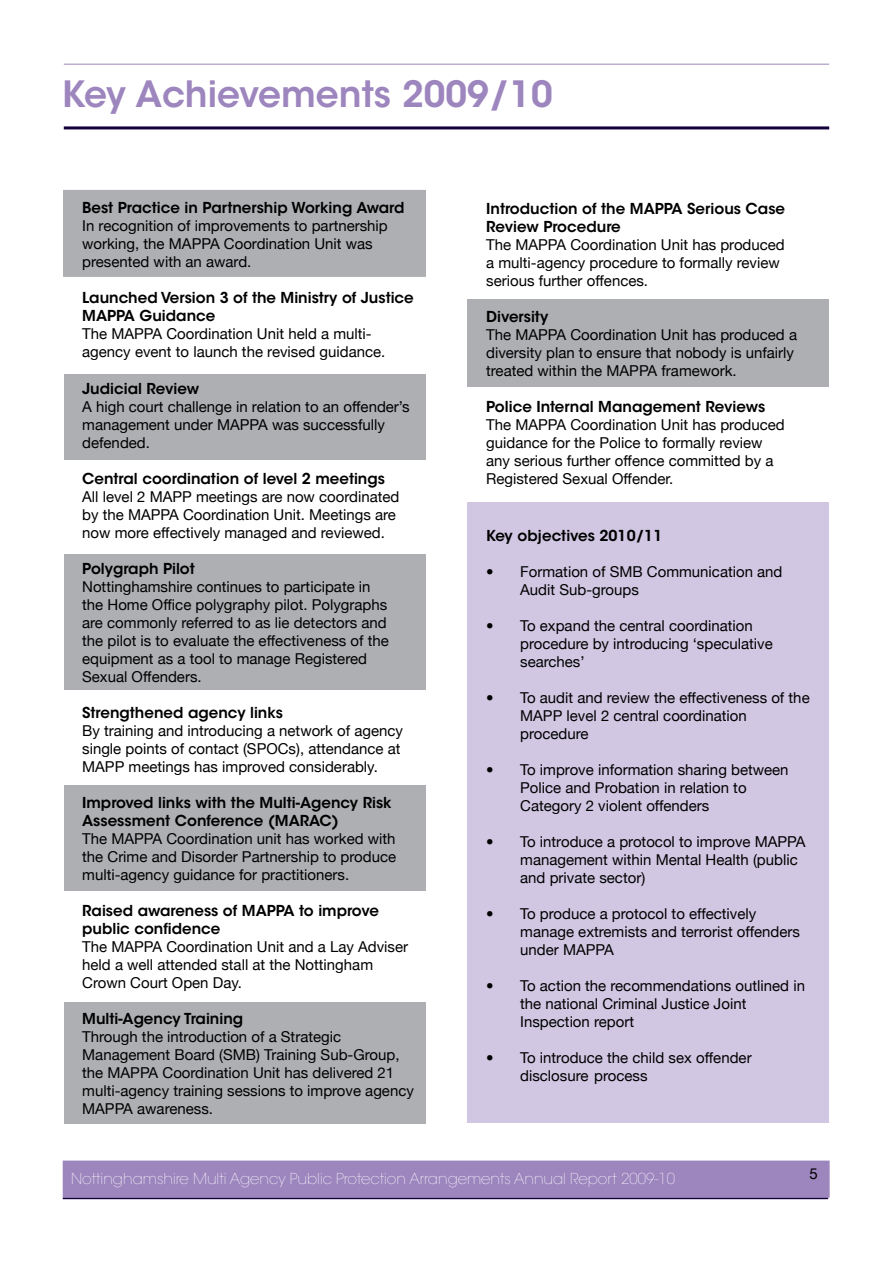
<style>
.page{position:relative;width:893px;height:1263px;background:#fff}
.page>*{position:absolute;margin:0;border:0;box-sizing:border-box;transform-origin:0 0}
.t1{font:600 36px "ITC Avant Garde Std";color:#9d85be}
.t2{font:15px/18px "Helvetica Neue";color:#000}
.t3{font:600 15px/18px "ITC Avant Garde Std";color:#000}
.t4{font:200 15px "ITC Avant Garde Std";color:#fff}
</style>
<div class="page">
<div style="left:468px;top:503px;width:361px;height:620px;background:#d1c7e3"></div>
<div style="left:468px;top:300px;width:361px;height:87px;background:#adafb2"></div>
<div style="left:64px;top:1002px;width:361px;height:122px;background:#adafb2"></div>
<div style="left:64px;top:786px;width:361px;height:105px;background:#adafb2"></div>
<div style="left:64px;top:554px;width:361px;height:136px;background:#adafb2"></div>
<div style="left:64px;top:374px;width:361px;height:86px;background:#adafb2"></div>
<div style="left:63px;top:190px;width:363px;height:87px;background:#adafb2"></div>
<div style="left:63px;top:1160px;width:767px;height:38px;background:#9d85be;border:2px solid #9d85be"></div>
<hr style="left:63px;top:1198px;width:765px;height:1px;background:#13003c">
<hr style="left:64px;top:64px;width:765px;height:1px;background:#9d85be">
<hr style="left:64px;top:126px;width:765px;height:3px;background:#13003c">
<h1 class="t1" style="left:62px;top:71px;width:492px">Key Achievements 2009/10</h1>
<p class="t3" style="left:82px;top:199px;width:324px">Best Practice in Partnership Working Award</p>
<p class="t2" style="left:82px;top:217px;width:307px">In recognition of improvements to partnership working, the MAPPA Coordination Unit was presented with an award.</p>
<p class="t3" style="left:82px;top:289px;width:333px">Launched Version 3 of the Ministry of Justice<br>MAPPA Guidance</p>
<p class="t2" style="left:82px;top:325px;width:305px">The MAPPA Coordination Unit held a multi&shy;agency event to launch the revised guidance.</p>
<p class="t3" style="left:82px;top:379px;width:118px">Judicial Review</p>
<p class="t2" style="left:82px;top:397px;width:329px">A high court challenge in relation to an offender’s management under MAPPA was successfully defended.</p>
<p class="t3" style="left:82px;top:469px;width:304px">Central coordination of level 2 meetings</p>
<p class="t2" style="left:82px;top:487px;width:319px">All level 2 MAPP meetings are now coordinated by the MAPPA Coordination Unit. Meetings are now more effectively managed and reviewed.</p>
<p class="t3" style="left:82px;top:559px;width:114px">Polygraph Pilot</p>
<p class="t2" style="left:82px;top:577px;width:308px">Nottinghamshire continues to participate in the Home Office polygraphy pilot. Polygraphs are commonly referred to as lie detectors and the pilot is to evaluate the effectiveness of the equipment as a tool to manage Registered Sexual Offenders.</p>
<p class="t3" style="left:82px;top:703px;width:202px">Strengthened agency links</p>
<p class="t2" style="left:82px;top:721px;width:322px">By training and introducing a network of agency single points of contact (SPOCs), attendance at<br>MAPP meetings has improved considerably.</p>
<p class="t3" style="left:82px;top:793px;width:311px">Improved links with the Multi-Agency Risk<br>Assessment Conference (MARAC)</p>
<p class="t2" style="left:82px;top:829px;width:315px;text-align:justify">The MAPPA Coordination unit has worked with the Crime and Disorder Partnership to produce multi-agency guidance for practitioners.</p>
<p class="t3" style="left:82px;top:901px;width:298px">Raised awareness of MAPPA to improve public confidence</p>
<p class="t2" style="left:82px;top:937px;width:327px">The MAPPA Coordination Unit and a Lay Adviser held a well attended stall at the Nottingham<br>Crown Court Open Day.</p>
<p class="t3" style="left:82px;top:1009px;width:162px">Multi-Agency Training</p>
<p class="t2" style="left:82px;top:1027px;width:333px">Through the introduction of a Strategic Management Board (SMB) Training Sub-Group, the MAPPA Coordination Unit has delivered 21 multi-agency training sessions to improve agency MAPPA awareness.</p>
<p class="t3" style="left:486px;top:200px;width:300px">Introduction of the MAPPA Serious Case<br>Review Procedure</p>
<p class="t2" style="left:486px;top:236px;width:300px">The MAPPA Coordination Unit has produced a multi-agency procedure to formally review serious further offences.</p>
<p class="t3" style="left:486px;top:308px;width:64px">Diversity</p>
<p class="t2" style="left:486px;top:326px;width:312px">The MAPPA Coordination Unit has produced a diversity plan to ensure that nobody is unfairly treated within the MAPPA framework.</p>
<p class="t3" style="left:486px;top:398px;width:281px">Police Internal Management Reviews</p>
<p class="t2" style="left:486px;top:416px;width:300px">The MAPPA Coordination Unit has produced guidance for the Police to formally review any serious further offence committed by a Registered Sexual Offender.</p>
<p class="t3" style="left:486px;top:527px;width:178px">Key objectives 2010/11</p>
<p class="t2" style="left:520px;top:563px;width:264px;text-indent:-34px">• Formation of SMB Communication and<br>Audit Sub-groups</p>
<p class="t2" style="left:520px;top:617px;width:254px;text-indent:-34px">• To expand the central coordination procedure by introducing ‘speculative searches’</p>
<p class="t2" style="left:520px;top:689px;width:291px;text-indent:-34px">• To audit and review the effectiveness of the<br>MAPP level 2 central coordination procedure</p>
<p class="t2" style="left:520px;top:761px;width:270px;text-indent:-34px">• To improve information sharing between<br>Police and Probation in relation to<br>Category 2 violent offenders</p>
<p class="t2" style="left:520px;top:833px;width:287px;text-indent:-34px">• To introduce a protocol to improve MAPPA management within Mental Health (public and private sector)</p>
<p class="t2" style="left:520px;top:905px;width:281px;text-indent:-34px">• To produce a protocol to effectively manage extremists and terrorist offenders under MAPPA</p>
<p class="t2" style="left:520px;top:977px;width:286px;text-indent:-34px">• To action the recommendations outlined in the national Criminal Justice Joint<br>Inspection report</p>
<p class="t2" style="left:520px;top:1049px;width:233px;text-indent:-34px">• To introduce the child sex offender disclosure process</p>
<p class="t4" style="left:71px;top:1170px;width:605px">Nottinghamshire Multi Agency Public Protection Arrangements Annual Report 2009-10</p>
<p class="t2" style="left:810px;top:1165px;width:10px">5</p>
</div>
